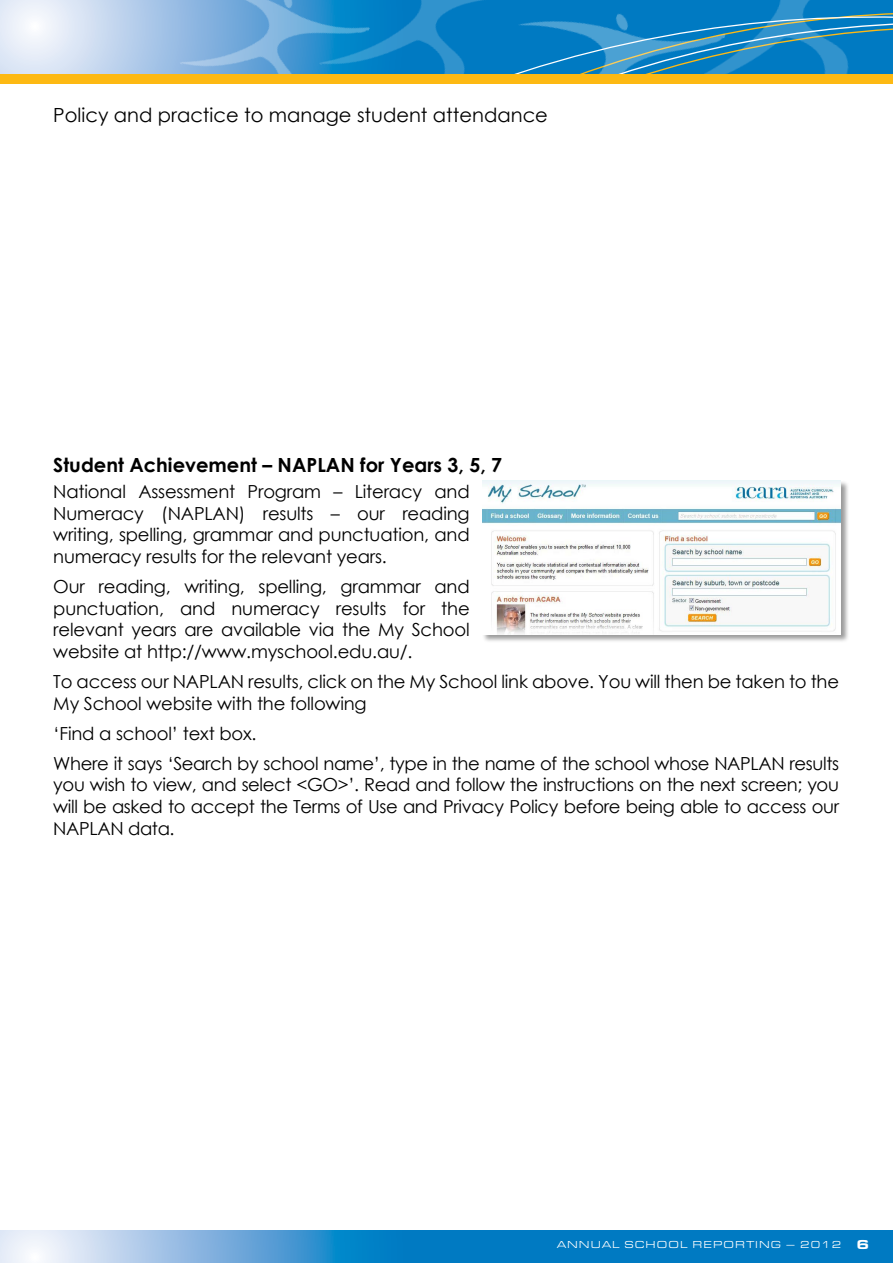
<style>
.page{position:relative;width:893px;height:1263px;background:#fff}
.page>*{position:absolute;margin:0;border:0;box-sizing:border-box;transform-origin:0 0}
.t1{font:19.5px "Century Gothic";color:#000}
.t2{font:700 19.5px "Century Gothic";color:#000}
.t3{font:18px/21.6px "Century Gothic";letter-spacing:-.01em;color:#000;text-align:justify}
.t4{font:expanded 10.5px "Eurostile T";letter-spacing:.1em;color:#fff}
.s1{font-weight:900;font-size:13.5px}
</style>
<div class="page">
<svg style="left:0;top:0;width:162px;height:74px;background:#d1dff2"></svg>
<svg style="left:0;top:1230px;width:893px;height:33px;background:#3995cf"></svg>
<img style="left:726px;top:0;width:167px;height:74px">
<img style="left:545px;top:0;width:181px;height:74px">
<img style="left:370px;top:0;width:175px;height:74px">
<img style="left:162px;top:0;width:208px;height:74px">
<div style="left:0;top:74px;width:893px;height:10px;background:#fdb913"></div>
<div style="left:482px;top:480px;width:368px;height:163px;background:#000;opacity:.4"></div>
<img style="left:482px;top:480px;width:359px;height:154px">
<p class="t1" style="left:53px;top:101px;width:496px">Policy and practice to manage student attendance</p>
<p class="t2" style="left:53px;top:450px;width:450px">Student Achievement – NAPLAN for Years 3, 5, 7</p>
<p class="t3" style="left:53px;top:481px;width:418px">National Assessment Program – Literacy and Numeracy (NAPLAN) results – our reading writing, spelling, grammar and punctuation, and numeracy results for the relevant years.</p>
<p class="t3" style="left:53px;top:575px;width:418px">Our reading, writing, spelling, grammar and punctuation, and numeracy results for the relevant years are available via the My School website at http://www.myschool.edu.au/.</p>
<p class="t3" style="left:53px;top:670px;width:787px">To access our NAPLAN results, click on the My School link above. You will then be taken to the<br>My School website with the following</p>
<p class="t3" style="left:53px;top:718px;width:787px;line-height:30.2px">‘Find a school’ text box.<br>Where it says ‘Search by school name’, type in the name of the school whose NAPLAN results</p>
<p class="t3" style="left:53px;top:774px;width:787px">you wish to view, and select &lt;GO&gt;’. Read and follow the instructions on the next screen; you will be asked to accept the Terms of Use and Privacy Policy before being able to access our NAPLAN data.</p>
<p class="t4" style="left:557px;top:1238px;width:314px">ANNUAL SCHOOL REPORTING – 2012 <span class="s1">6</span></p>
</div>
